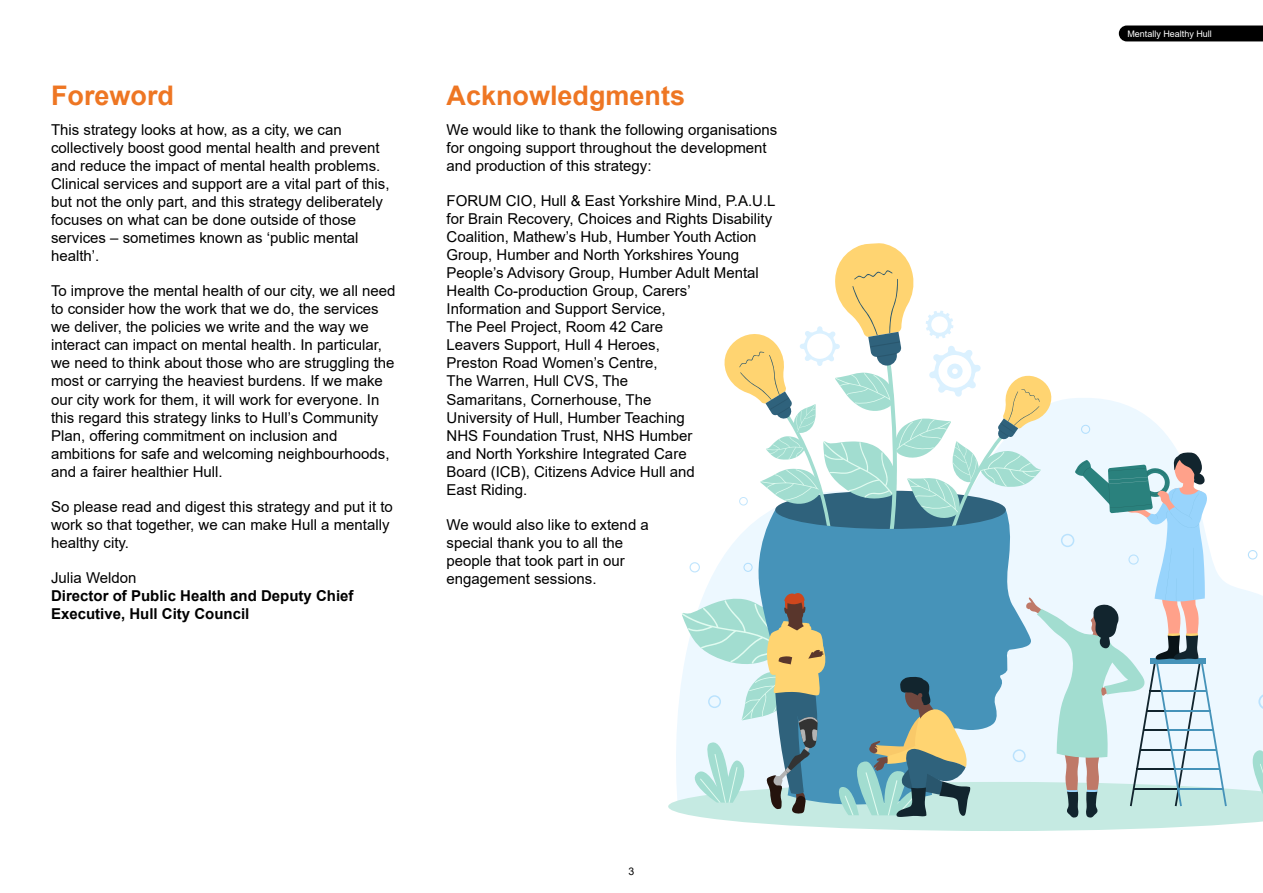
<style>
.page{position:relative;width:1263px;height:893px;background:#fff}
.page>*{position:absolute;margin:0;border:0;box-sizing:border-box;transform-origin:0 0}
.t1{font:700 27px "Arial";color:#ee7623}
.t2{font:15px/18px "Arial";color:#000}
.t3{font:700 15px/18px "Arial";color:#000}
.t4{font:10.5px "Arial";color:#000}
.t5{font:9px "Arial";color:#fff}
</style>
<div class="page">
<div style="left:1119px;top:26px;width:144px;height:15px;background:#000"></div>
<svg style="left:668px;top:243px;width:595px;height:588px"></svg>
<h2 class="t1" style="left:51px;top:76px;width:125px">Foreword</h2>
<p class="t2" style="left:51px;top:121px;width:340px">This strategy looks at how, as a city, we can collectively boost good mental health and prevent and reduce the impact of mental health problems.<br>Clinical services and support are a vital part of this, but not the only part, and this strategy deliberately focuses on what can be done outside of those services – sometimes known as ‘public mental health’.</p>
<p class="t2" style="left:51px;top:282px;width:346px">To improve the mental health of our city, we all need to consider how the work that we do, the services we deliver, the policies we write and the way we interact can impact on mental health. In particular, we need to think about those who are struggling the most or carrying the heaviest burdens. If we make our city work for them, it will work for everyone. In this regard this strategy links to Hull’s Community</p>
<p class="t2" style="left:51px;top:426px;width:288px">Plan, offering commitment on inclusion and</p>
<p class="t2" style="left:51px;top:444px;width:340px">ambitions for safe and welcoming neighbourhoods, and a fairer healthier Hull.</p>
<p class="t2" style="left:51px;top:497px;width:343px">So please read and digest this strategy and put it to work so that together, we can make Hull a mentally healthy city.</p>
<p class="t2" style="left:51px;top:568px;width:87px">Julia Weldon</p>
<h5 class="t3" style="left:51px;top:586px;width:304px">Director of Public Health and Deputy Chief<br>Executive, Hull City Council</h5>
<h2 class="t1" style="left:446px;top:76px;width:240px">Acknowledgments</h2>
<p class="t2" style="left:446px;top:121px;width:332px">We would like to thank the following organisations for ongoing support throughout the development and production of this strategy:</p>
<p class="t2" style="left:446px;top:192px;width:330px">FORUM CIO, Hull &amp; East Yorkshire Mind, P.A.U.L for Brain Recovery, Choices and Rights Disability Coalition, Mathew’s Hub, Humber Youth Action Group, Humber and North Yorkshires Young</p>
<p class="t2" style="left:446px;top:282px;width:250px">Health Co-production Group, Carers’<br>Information and Support Service,<br>The Peel Project, Room 42 Care<br>Leavers Support, Hull 4 Heroes,<br>Preston Road Women’s Centre,<br>The Warren, Hull CVS, The<br>Samaritans, Cornerhouse, The<br>University of Hull, Humber Teaching<br>NHS Foundation Trust, NHS Humber and North Yorkshire Integrated Care<br>Board (ICB), Citizens Advice Hull and<br>East Riding.</p>
<p class="t2" style="left:446px;top:515px;width:204px">We would also like to extend a special thank you to all the people that took part in our engagement sessions.</p>
<p class="t2" style="left:446px;top:264px;width:314px">People’s Advisory Group, Humber Adult Mental</p>
<p class="t4" style="left:628px;top:864px;width:7px">3</p>
<p class="t5" style="left:1127px;top:27px;width:86px">Mentally Healthy Hull</p>
</div>
